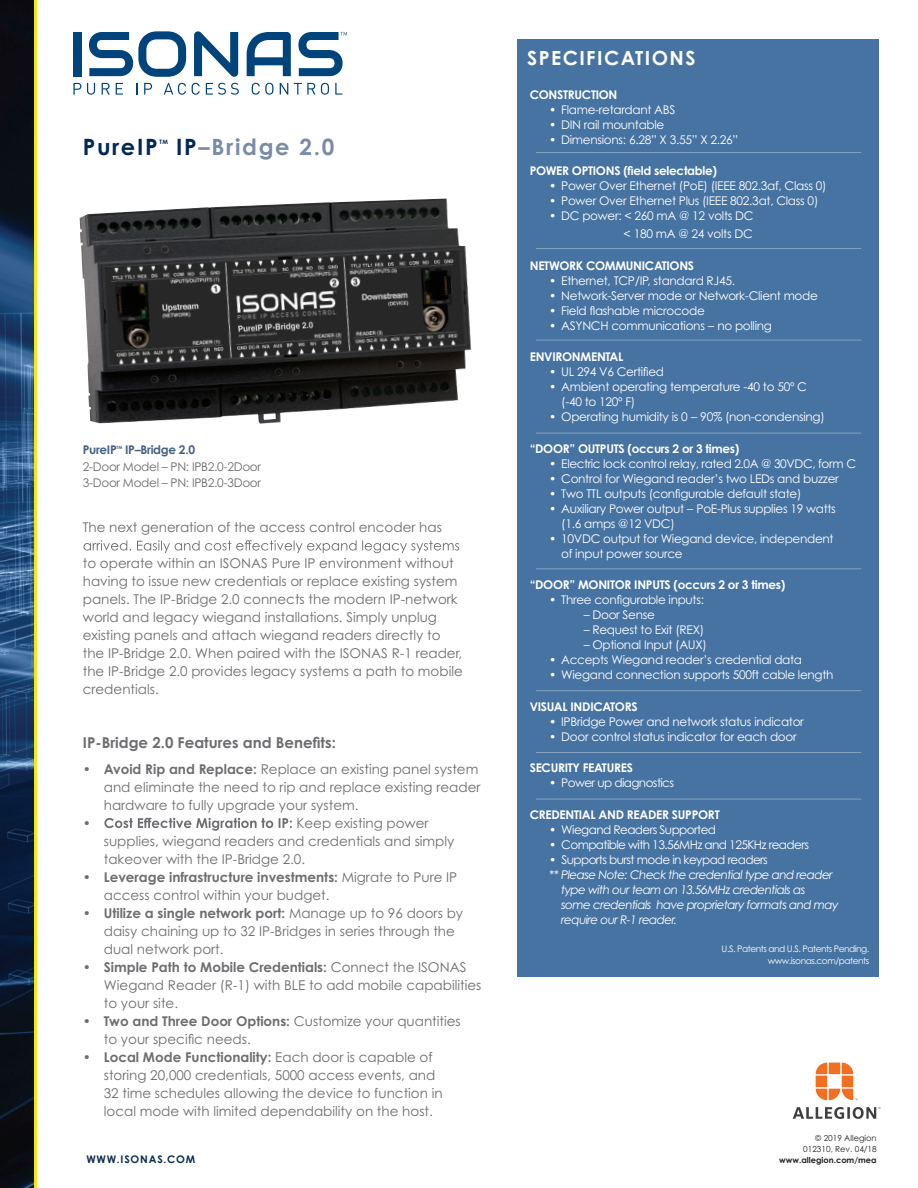
<style>
.page{position:relative;width:918px;height:1188px;background:#fff}
.page>*{position:absolute;margin:0;border:0;box-sizing:border-box;transform-origin:0 0}
.t1{font:700 22.5px "Century Gothic Pro";letter-spacing:.075em;color:#788ba7}
.t2{font:700 22.5px "Century Gothic Pro";letter-spacing:.075em;color:#002855}
.t3{font:700 19.5px "Century Gothic Pro";letter-spacing:.075em;color:#fff}
.t4{font:700 15px "Century Gothic Pro";color:#6c6d70}
.t5{font:13.5px/18px "Century Gothic Pro";color:#6c6d70}
.t6{font:12px/15px "Century Gothic Pro";letter-spacing:-.025em;color:#fff}
.t7{font:700 12px "Century Gothic Pro";letter-spacing:-.025em;color:#fff}
.t8{font:italic 12px/15px "Century Gothic Pro";letter-spacing:-.05em;color:#fff}
.t9{font:12px "Century Gothic Pro";letter-spacing:-.05em;color:#fff}
.t10{font:12px/16.5px "Century Gothic Pro";letter-spacing:-.025em;color:#6c6d70}
.t11{font:700 12px "Century Gothic Pro";letter-spacing:-.025em;color:#416185}
.t12{font:700 10.5px "Century Gothic Pro";letter-spacing:.075em;color:#0c2c51}
.t13{font:9px/12px "Century Gothic Pro";letter-spacing:-.05em;color:#fff;text-align:right}
.t14{font:8.25px/11.2px "Century Gothic Pro";color:#231f20;text-align:right}
.t15{font:700 8.25px "Century Gothic Pro";color:#231f20}
.t16{font:700 6.15px "Century Gothic Pro";color:#002855}
.t17{font:700 4.35px "Century Gothic Pro";color:#416185}
.s1{color:#002855}
.s2{font-weight:700}
</style>
<div class="page">
<img style="left:0;top:0;width:881px;height:1188px">
<hr style="left:34px;top:0;width:3px;height:1188px;background:#f5ec0e">
<div style="left:517px;top:39px;width:362px;height:937px;background:#4773a2"></div>
<img style="left:80px;top:199px;width:391px;height:225px">
<svg style="left:84px;top:540px;width:375px;height:13px"></svg>
<svg style="left:104px;top:818px;width:188px;height:13px"></svg>
<svg style="left:816px;top:1063px;width:41px;height:37px"></svg>
<svg style="left:793px;top:1107px;width:87px;height:12px"></svg>
<hr style="left:536px;top:152px;width:325px;height:1px;background:#fff">
<hr style="left:536px;top:248px;width:325px;height:1px;background:#fff">
<hr style="left:536px;top:340px;width:325px;height:1px;background:#fff">
<hr style="left:536px;top:433px;width:325px;height:1px;background:#fff">
<hr style="left:536px;top:690px;width:325px;height:1px;background:#fff">
<hr style="left:536px;top:799px;width:325px;height:1px;background:#fff">
<hr style="left:536px;top:568px;width:325px;height:1px;background:#fff">
<hr style="left:536px;top:752px;width:325px;height:1px;background:#fff">
<div style="left:73px;top:32px;width:8px;height:44px;background:#00447b"></div>
<svg style="left:89px;top:31px;width:97px;height:46px"></svg>
<svg style="left:194px;top:31px;width:44px;height:46px"></svg>
<svg style="left:247px;top:32px;width:44px;height:44px"></svg>
<svg style="left:73px;top:83px;width:8px;height:12px"></svg>
<svg style="left:87px;top:83px;width:8px;height:12px"></svg>
<svg style="left:102px;top:83px;width:8px;height:12px"></svg>
<svg style="left:116px;top:83px;width:7px;height:12px"></svg>
<svg style="left:136px;top:83px;width:1px;height:12px"></svg>
<svg style="left:144px;top:83px;width:8px;height:12px"></svg>
<svg style="left:164px;top:83px;width:22px;height:12px"></svg>
<svg style="left:192px;top:83px;width:8px;height:12px"></svg>
<svg style="left:206px;top:83px;width:33px;height:12px"></svg>
<svg style="left:252px;top:83px;width:21px;height:12px"></svg>
<svg style="left:280px;top:83px;width:8px;height:12px"></svg>
<svg style="left:294px;top:83px;width:35px;height:12px"></svg>
<svg style="left:335px;top:83px;width:8px;height:12px"></svg>
<svg style="left:298px;top:32px;width:49px;height:44px"></svg>
<h1 class="t2" style="left:83px;top:133px;width:76px">PureIP</h1>
<p class="t16" style="left:159px;top:138px;width:10px">TM</p>
<h1 class="t1" style="left:176px;top:133px;width:159px"><span class="s1">IP</span>–Bridge 2.0</h1>
<p class="t11" style="left:83px;top:442px;width:35px">PureIP</p>
<p class="t17" style="left:116px;top:445px;width:7px">TM</p>
<p class="t11" style="left:125px;top:442px;width:71px">IP–Bridge 2.0</p>
<p class="t10" style="left:83px;top:458px;width:180px">2-Door Model – PN: IPB2.0-2Door<br>3-Door Model – PN: IPB2.0-3Door</p>
<p class="t5" style="left:83px;top:518px;width:361px">The next generation of the access control encoder has</p>
<p class="t5" style="left:83px;top:554px;width:382px">to operate within an ISONAS Pure IP environment without having to issue new credentials or replace existing system panels. The IP-Bridge 2.0 connects the modern IP-network world and legacy wiegand installations. Simply unplug existing panels and attach wiegand readers directly to the IP-Bridge 2.0. When paired with the ISONAS R-1 reader, the IP-Bridge 2.0 provides legacy systems a path to mobile credentials.</p>
<p class="t4" style="left:83px;top:734px;width:255px">IP-Bridge 2.0 Features and Benefits:</p>
<p class="t5" style="left:83px;top:760px;width:397px">• <span class="s2">Avoid Rip and Replace:</span> Replace an existing panel system</p>
<p class="t5" style="left:104px;top:778px;width:378px">and eliminate the need to rip and replace existing reader</p>
<p class="t5" style="left:104px;top:796px;width:256px">hardware to fully upgrade your system.</p>
<p class="t5" style="left:83px;top:814px;width:10px">•</p>
<p class="t5" style="left:104px;top:814px;width:352px;text-indent:193px">Keep existing power supplies, wiegand readers and credentials and simply takeover with the IP-Bridge 2.0.</p>
<p class="t5" style="left:104px;top:868px;width:355px;text-indent:-21px">• <span class="s2">Leverage infrastructure investments:</span> Migrate to Pure IP access control within your budget.</p>
<p class="t5" style="left:104px;top:904px;width:361px;text-indent:-21px">• <span class="s2">Utilize a single network port:</span> Manage up to 96 doors by daisy chaining up to 32 IP-Bridges in series through the dual network port.</p>
<p class="t5" style="left:104px;top:958px;width:379px;text-indent:-21px">• <span class="s2">Simple Path to Mobile Credentials:</span> Connect the ISONAS<br>Wiegand Reader (R-1) with BLE to add mobile capabilities to your site.</p>
<p class="t5" style="left:104px;top:1012px;width:358px;text-indent:-21px">• <span class="s2">Two and Three Door Options:</span> Customize your quantities to your specific needs.</p>
<p class="t5" style="left:104px;top:1048px;width:340px;text-indent:-21px">• <span class="s2">Local Mode Functionality:</span> Each door is capable of storing 20,000 credentials, 5000 access events, and 32 time schedules allowing the device to function in local mode with limited dependability on the host.</p>
<h2 class="t3" style="left:527px;top:46px;width:170px">SPECIFICATIONS</h2>
<p class="t7" style="left:530px;top:87px;width:89px">CONSTRUCTION</p>
<p class="t6" style="left:549px;top:102px;width:128px">• Flame-retardant ABS</p>
<p class="t6" style="left:549px;top:117px;width:117px">• DIN rail mountable</p>
<p class="t6" style="left:549px;top:132px;width:191px">• Dimensions: 6.28” X 3.55” X 2.26”</p>
<p class="t7" style="left:530px;top:164px;width:189px">POWER OPTIONS (field selectable)</p>
<p class="t6" style="left:549px;top:178px;width:279px">• Power Over Ethernet (PoE) (IEEE 802.3af, Class 0)</p>
<p class="t6" style="left:549px;top:193px;width:271px">• Power Over Ethernet Plus (IEEE 802.3at, Class 0)</p>
<p class="t6" style="left:549px;top:207px;width:206px;line-height:18px;text-align:right">• DC power: &lt; 260 mA @ 12 volts DC &lt; 180 mA @ 24 volts DC</p>
<p class="t7" style="left:530px;top:258px;width:166px">NETWORK COMMUNICATIONS</p>
<p class="t6" style="left:549px;top:273px;width:187px">• Ethernet, TCP/IP, standard RJ45.</p>
<p class="t6" style="left:549px;top:288px;width:270px">• Network-Server mode or Network-Client mode</p>
<p class="t6" style="left:549px;top:303px;width:157px">• Field flashable microcode</p>
<p class="t6" style="left:549px;top:318px;width:224px">• ASYNCH communications – no polling</p>
<p class="t7" style="left:530px;top:350px;width:95px">ENVIRONMENTAL</p>
<p class="t6" style="left:549px;top:364px;width:116px">• UL 294 V6 Certified</p>
<p class="t6" style="left:561px;top:379px;width:247px;text-indent:-12px">• Ambient operating temperature -40 to 50º C (-40 to 120º F)</p>
<p class="t6" style="left:549px;top:409px;width:277px">• Operating humidity is 0 – 90% (non-condensing)</p>
<p class="t7" style="left:530px;top:441px;width:211px">“DOOR” OUTPUTS (occurs 2 or 3 times)</p>
<p class="t6" style="left:549px;top:456px;width:308px">• Electric lock control relay, rated 2.0A @ 30VDC, form C</p>
<p class="t6" style="left:549px;top:471px;width:291px">• Control for Wiegand reader’s two LEDs and buzzer</p>
<p class="t6" style="left:549px;top:486px;width:254px">• Two TTL outputs (configurable default state)</p>
<p class="t6" style="left:561px;top:501px;width:276px;text-indent:-12px">• Auxiliary Power output – PoE-Plus supplies 19 watts (1.6 amps @12 VDC)</p>
<p class="t6" style="left:561px;top:531px;width:274px;text-indent:-12px">• 10VDC output for Wiegand device, independent of input power source</p>
<p class="t7" style="left:530px;top:578px;width:257px">“DOOR” MONITOR INPUTS (occurs 2 or 3 times)</p>
<p class="t6" style="left:549px;top:592px;width:156px">• Three configurable inputs:</p>
<p class="t6" style="left:584px;top:607px;width:73px">– Door Sense</p>
<p class="t6" style="left:584px;top:622px;width:122px">– Request to Exit (REX)</p>
<p class="t6" style="left:584px;top:637px;width:125px">– Optional Input (AUX)</p>
<p class="t6" style="left:549px;top:652px;width:254px">• Accepts Wiegand reader’s credential data</p>
<p class="t6" style="left:549px;top:667px;width:286px">• Wiegand connection supports 500ft cable length</p>
<p class="t7" style="left:530px;top:699px;width:109px">VISUAL INDICATORS</p>
<p class="t6" style="left:549px;top:714px;width:256px">• IPBridge Power and network status indicator</p>
<p class="t6" style="left:549px;top:729px;width:249px">• Door control status indicator for each door</p>
<p class="t7" style="left:530px;top:761px;width:105px">SECURITY FEATURES</p>
<p class="t9" style="left:549px;top:776px;width:126px">• Power up diagnostics</p>
<p class="t7" style="left:530px;top:807px;width:192px">CREDENTIAL AND READER SUPPORT</p>
<p class="t9" style="left:549px;top:822px;width:168px">• Wiegand Readers Supported</p>
<p class="t9" style="left:549px;top:837px;width:261px">• Compatible with 13.56MHz and 125KHz readers</p>
<p class="t9" style="left:549px;top:852px;width:220px">• Supports burst mode in keypad readers</p>
<p class="t8" style="left:561px;top:867px;width:279px;text-indent:-12px">** Please Note: Check the credential type and reader type with our team on 13.56MHz credentials as<br>some credentials have proprietary formats and may require our R-1 reader.</p>
<p class="t13" style="left:722px;top:943px;width:149px">U.S. Patents and U.S. Patents Pending. www.isonas.com/patents</p>
<p class="t14" style="left:803px;top:1132px;width:75px">© 2019 Allegion<br>012310, Rev. 04/18</p>
<p class="t12" style="left:86px;top:1153px;width:110px">WWW.ISONAS.COM</p>
<p class="t15" style="left:779px;top:1155px;width:99px">www.allegion.com/mea</p>
</div>
